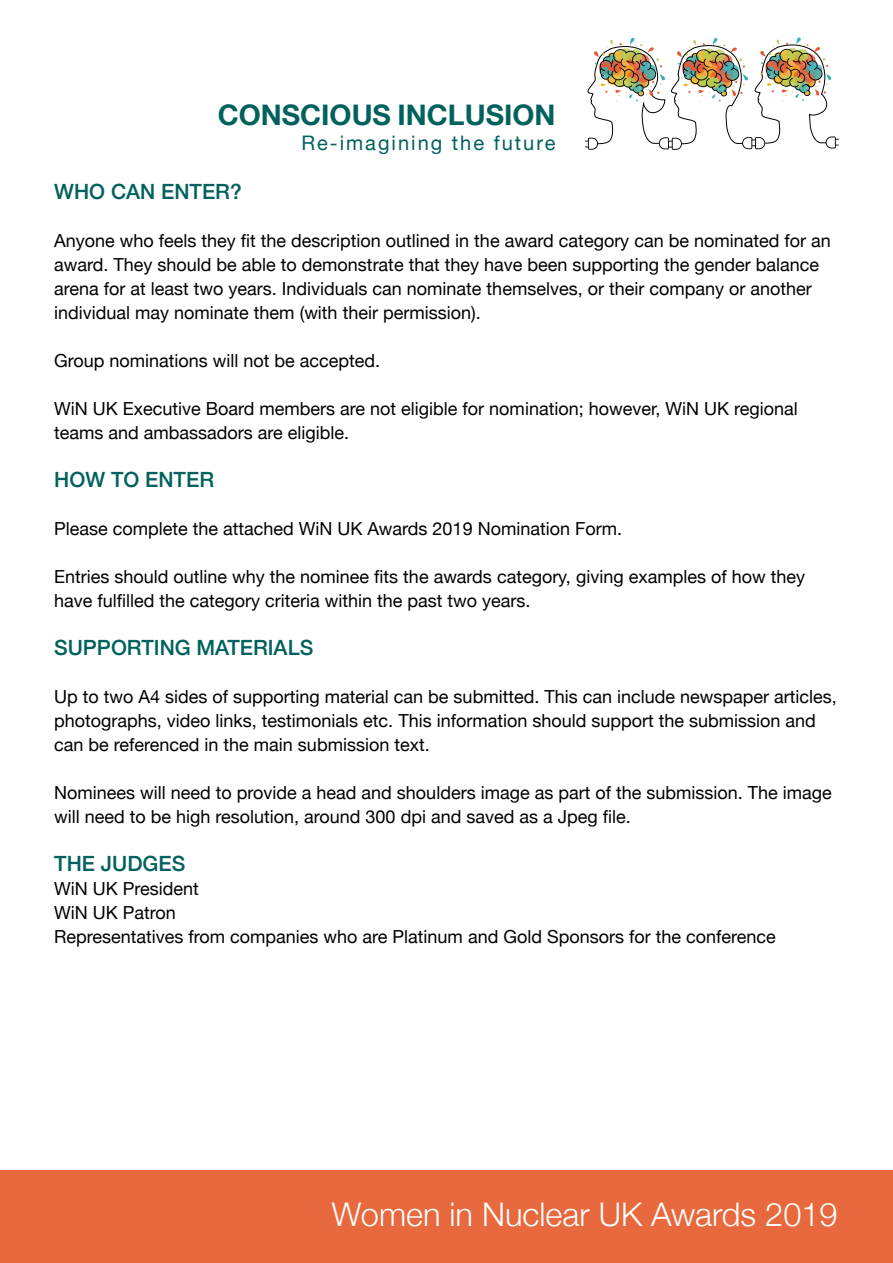
<style>
.page{position:relative;width:893px;height:1263px;background:#fff}
.page>*{position:absolute;margin:0;border:0;box-sizing:border-box;transform-origin:0 0}
.t1{font:300 32.55px "Helvetica Neue";color:#fff}
.t2{font:700 28.35px "Helvetica Neue";color:#00615d}
.t3{font:500 21px "Helvetica Neue";color:#00615d}
.t4{font:20.1px "Helvetica Neue";letter-spacing:.1em;color:#00615d}
.t5{font:18px/24px "Helvetica Neue";color:#000}
</style>
<div class="page">
<div style="left:0;top:1170px;width:893px;height:93px;background:#e8693d"></div>
<svg style="left:585px;top:37px;width:254px;height:113px"></svg>
<h2 class="t2" style="left:218px;top:93px;width:339px">CONSCIOUS INCLUSION</h2>
<p class="t4" style="left:301px;top:128px;width:256px">Re-imagining the future</p>
<p class="t3" style="left:54px;top:175px;width:189px">WHO CAN ENTER?</p>
<p class="t5" style="left:54px;top:230px;width:778px">Anyone who feels they fit the description outlined in the award category can be nominated for an award. They should be able to demonstrate that they have been supporting the gender balance arena for at least two years. Individuals can nominate themselves, or their company or another individual may nominate them (with their permission).</p>
<p class="t5" style="left:54px;top:350px;width:328px">Group nominations will not be accepted.</p>
<p class="t5" style="left:54px;top:398px;width:745px">WiN UK Executive Board members are not eligible for nomination; however, WiN UK regional teams and ambassadors are eligible.</p>
<p class="t3" style="left:54px;top:463px;width:161px">HOW TO ENTER</p>
<p class="t5" style="left:54px;top:518px;width:569px">Please complete the attached WiN UK Awards 2019 Nomination Form.</p>
<p class="t5" style="left:54px;top:566px;width:752px">Entries should outline why the nominee fits the awards category, giving examples of how they have fulfilled the category criteria within the past two years.</p>
<p class="t3" style="left:54px;top:631px;width:261px">SUPPORTING MATERIALS</p>
<p class="t5" style="left:54px;top:686px;width:784px">Up to two A4 sides of supporting material can be submitted. This can include newspaper articles, photographs, video links, testimonials etc. This information should support the submission and can be referenced in the main submission text.</p>
<p class="t5" style="left:54px;top:782px;width:779px">Nominees will need to provide a head and shoulders image as part of the submission. The image will need to be high resolution, around 300 dpi and saved as a Jpeg file.</p>
<p class="t3" style="left:54px;top:847px;width:133px">THE JUDGES</p>
<p class="t5" style="left:54px;top:878px;width:723px">WiN UK President<br>WiN UK Patron<br>Representatives from companies who are Platinum and Gold Sponsors for the conference</p>
<h1 class="t1" style="left:332px;top:1188px;width:507px">Women in Nuclear UK Awards 2019</h1>
</div>
